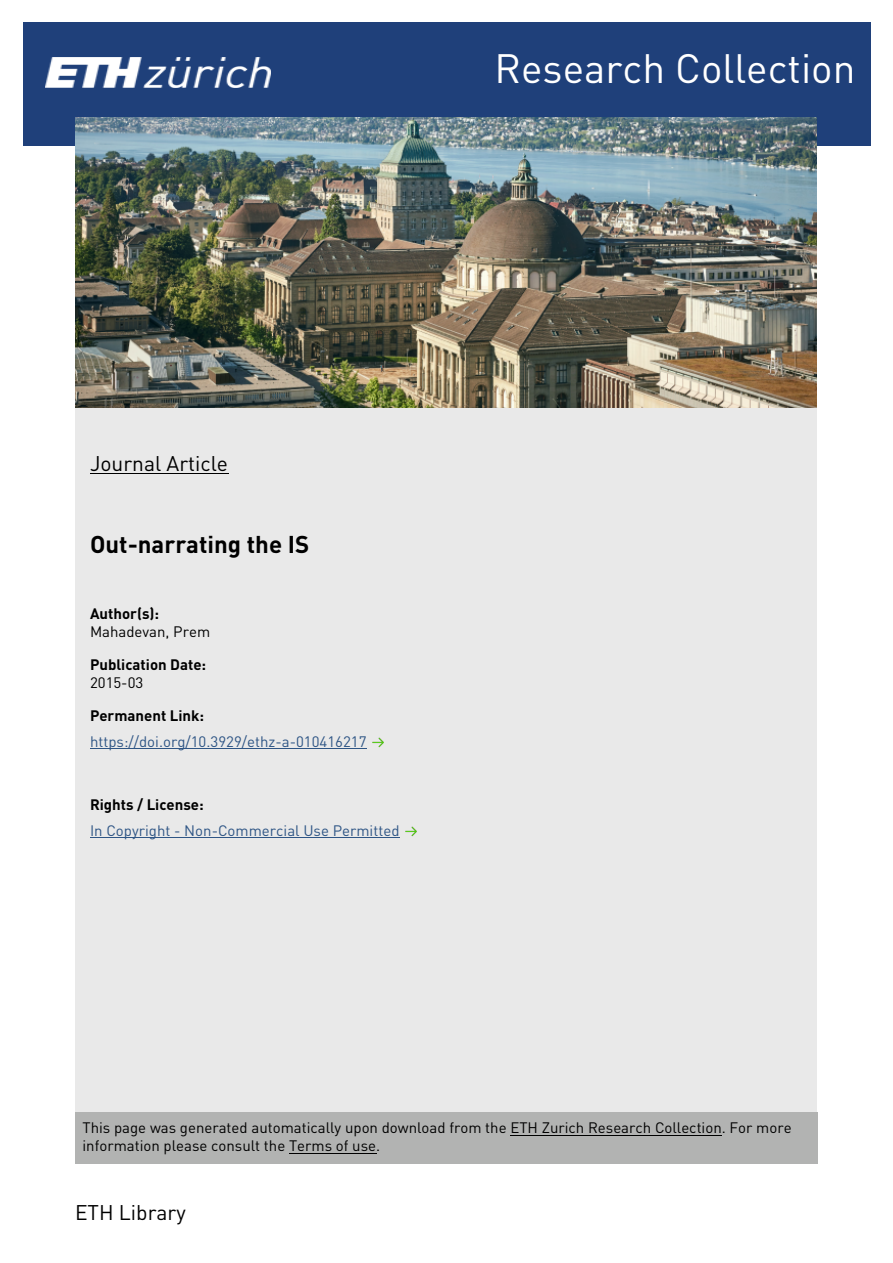
<style>
.page{position:relative;width:893px;height:1263px;background:#fff}
.page>*{position:absolute;margin:0;border:0;box-sizing:border-box;transform-origin:0 0}
.t1{font:40.5px "DIN Pro";color:#fff}
.t2{font:700 24px "DIN Pro";color:#000}
.t3{font:21px "DIN Pro";color:#000}
.t4{font:15px/18px "DIN Pro";color:#000}
.t5{font:15px "DIN Pro";color:#2e5585}
.t6{font:700 15px "DIN Pro";color:#000}
</style>
<div class="page">
<div style="left:22px;top:22px;width:848px;height:124px;background:#1f407a"></div>
<img style="left:45px;top:57px;width:225px;height:30px">
<img style="left:75px;top:118px;width:741px;height:290px">
<div style="left:75px;top:408px;width:741px;height:705px;background:#e9e9e9"></div>
<hr style="left:90px;top:473px;width:138px;height:1px;background:#000">
<hr style="left:90px;top:749px;width:277px;height:1px;background:#2e5585">
<img style="left:372px;top:737px;width:12px;height:10px">
<hr style="left:90px;top:838px;width:309px;height:1px;background:#2e5585">
<img style="left:405px;top:826px;width:12px;height:10px">
<div style="left:75px;top:1113px;width:743px;height:51px;background:#b2b3b2"></div>
<hr style="left:510px;top:1135px;width:212px;height:1px;background:#000">
<hr style="left:289px;top:1153px;width:87px;height:1px;background:#000">
<h1 class="t1" style="left:495px;top:36px;width:362px">Research Collection</h1>
<h3 class="t3" style="left:90px;top:447px;width:140px">Journal Article</h3>
<h2 class="t2" style="left:90px;top:524px;width:221px">Out-narrating the IS</h2>
<p class="t6" style="left:90px;top:601px;width:71px">Author(s):</p>
<p class="t4" style="left:90px;top:621px;width:122px">Mahadevan, Prem</p>
<p class="t6" style="left:90px;top:652px;width:118px">Publication Date:</p>
<p class="t4" style="left:90px;top:672px;width:55px">2015-03</p>
<p class="t6" style="left:90px;top:703px;width:116px">Permanent Link:</p>
<p class="t5" style="left:90px;top:730px;width:278px">https://doi.org/10.3929/ethz-a-010416217</p>
<p class="t6" style="left:90px;top:792px;width:115px">Rights / License:</p>
<p class="t5" style="left:90px;top:819px;width:311px">In Copyright - Non-Commercial Use Permitted</p>
<p class="t4" style="left:82px;top:1117px;width:711px">This page was generated automatically upon download from the ETH Zurich Research Collection. For more information please consult the Terms of use.</p>
<h3 class="t3" style="left:75px;top:1195px;width:112px">ETH Library</h3>
</div>
